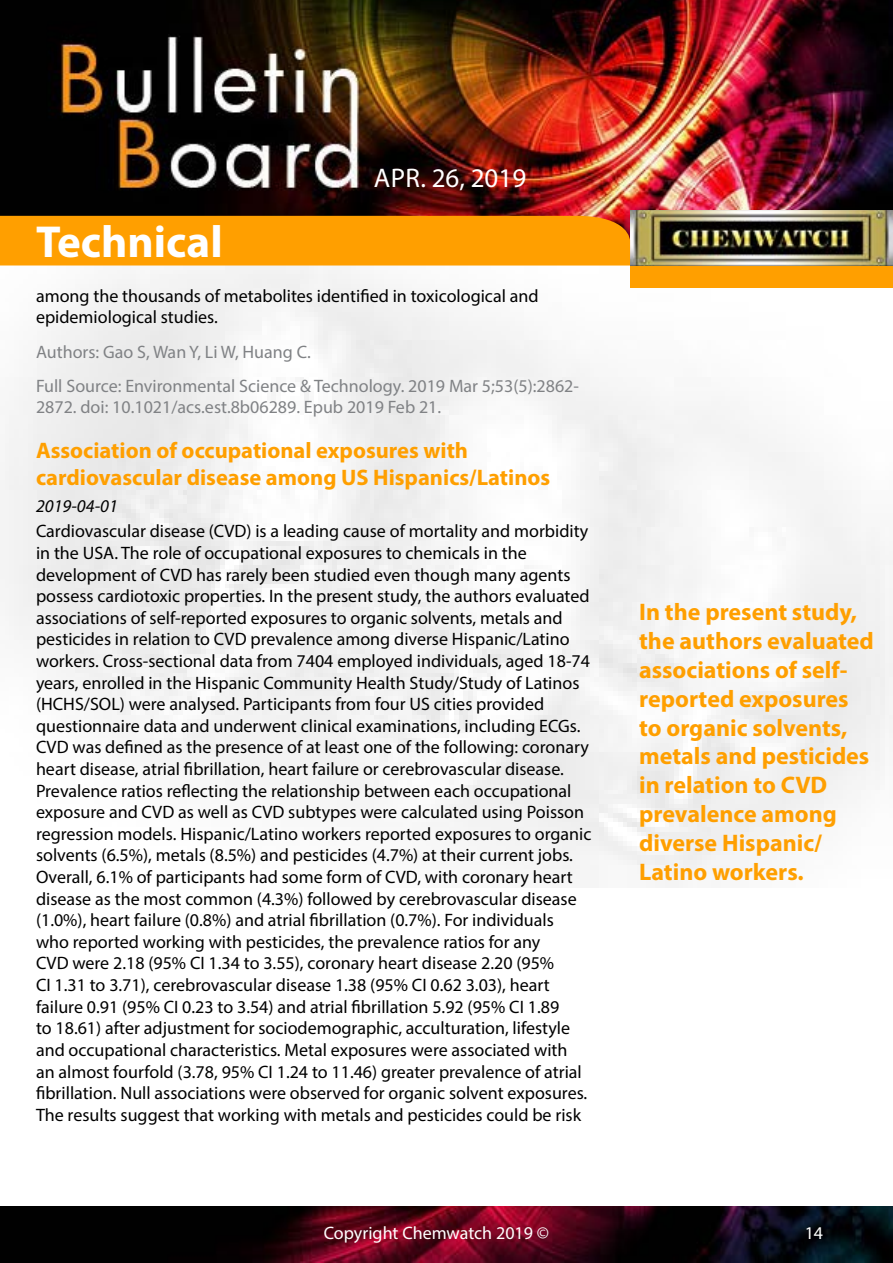
<style>
.page{position:relative;width:893px;height:1263px;background:#fff}
.page>*{position:absolute;margin:0;border:0;box-sizing:border-box;transform-origin:0 0}
.t1{font:700 45px "Myriad Pro";color:#fff}
.t2{font:27px "Myriad Pro";color:#fff}
.t3{font:700 24px/28.8px "Myriad Pro";color:#ff9f00}
.t4{font:700 22.5px/27px "Myriad Pro";color:#ff9f00}
.t5{font:18px/21.6px "Myriad Pro";color:#000}
.t6{font:18px/34.3px "Myriad Pro";color:#808285}
.t7{font:18px "Myriad Pro";color:#fff}
.t8{font:italic 18px "Myriad Pro";color:#000}
</style>
<div class="page">
<img style="left:0;top:0;width:893px;height:887px">
<img style="left:892px;top:288px;width:1px;height:599px">
<div style="left:630px;top:265px;width:263px;height:23px;background:#ff9f00"></div>
<img style="left:630px;top:210px;width:262px;height:56px">
<div style="left:0;top:216px;width:630px;height:50px;background:#ff9f00"></div>
<img style="left:0;top:1206px;width:893px;height:57px">
<h2 class="t2" style="left:374px;top:161px;width:154px">Apr. 26, 2019</h2>
<h1 class="t1" style="left:36px;top:213px;width:188px">Technical</h1>
<p class="t5" style="left:36px;top:284px;width:504px">among the thousands of metabolites identified in toxicological and epidemiological studies.</p>
<p class="t6" style="left:36px;top:334px;width:545px">Authors: Gao S, Wan Y, Li W, Huang C.<br>Full Source: Environmental Science &amp; Technology. 2019 Mar 5;53(5):2862-</p>
<p class="t6" style="left:36px;top:390px;width:407px">2872. doi: 10.1021/acs.est.8b06289. Epub 2019 Feb 21.</p>
<p class="t4" style="left:36px;top:437px;width:516px">Association of occupational exposures with cardiovascular disease among US Hispanics/Latinos</p>
<p class="t8" style="left:36px;top:494px;width:83px">2019-04-01</p>
<p class="t5" style="left:36px;top:520px;width:557px">Cardiovascular disease (CVD) is a leading cause of mortality and morbidity in the USA. The role of occupational exposures to chemicals in the development of CVD has rarely been studied even though many agents possess cardiotoxic properties. In the present study, the authors evaluated associations of self-reported exposures to organic solvents, metals and pesticides in relation to CVD prevalence among diverse Hispanic/Latino workers. Cross-sectional data from 7404 employed individuals, aged 18-74 years, enrolled in the Hispanic Community Health Study/Study of Latinos (HCHS/SOL) were analysed. Participants from four US cities provided questionnaire data and underwent clinical examinations, including ECGs.<br>CVD was defined as the presence of at least one of the following: coronary heart disease, atrial fibrillation, heart failure or cerebrovascular disease.<br>Prevalence ratios reflecting the relationship between each occupational exposure and CVD as well as CVD subtypes were calculated using Poisson regression models. Hispanic/Latino workers reported exposures to organic solvents (6.5%), metals (8.5%) and pesticides (4.7%) at their current jobs.<br>Overall, 6.1% of participants had some form of CVD, with coronary heart disease as the most common (4.3%) followed by cerebrovascular disease (1.0%), heart failure (0.8%) and atrial fibrillation (0.7%). For individuals<br>who reported working with pesticides, the prevalence ratios for any<br>CVD were 2.18 (95% CI 1.34 to 3.55), coronary heart disease 2.20 (95%<br>CI 1.31 to 3.71), cerebrovascular disease 1.38 (95% CI 0.62 3.03), heart failure 0.91 (95% CI 0.23 to 3.54) and atrial fibrillation 5.92 (95% CI 1.89<br>to 18.61) after adjustment for sociodemographic, acculturation, lifestyle and occupational characteristics. Metal exposures were associated with<br>an almost fourfold (3.78, 95% CI 1.24 to 11.46) greater prevalence of atrial fibrillation. Null associations were observed for organic solvent exposures.<br>The results suggest that working with metals and pesticides could be risk</p>
<h3 class="t3" style="left:639px;top:597px;width:236px">In the present study, the authors evaluated associations of self&shy;reported exposures to organic solvents, metals and pesticides in relation to CVD prevalence among diverse Hispanic/<br>Latino workers.</h3>
<p class="t7" style="left:324px;top:1222px;width:227px">Copyright Chemwatch 2019 ©</p>
<p class="t7" style="left:805px;top:1222px;width:20px">14</p>
</div>
